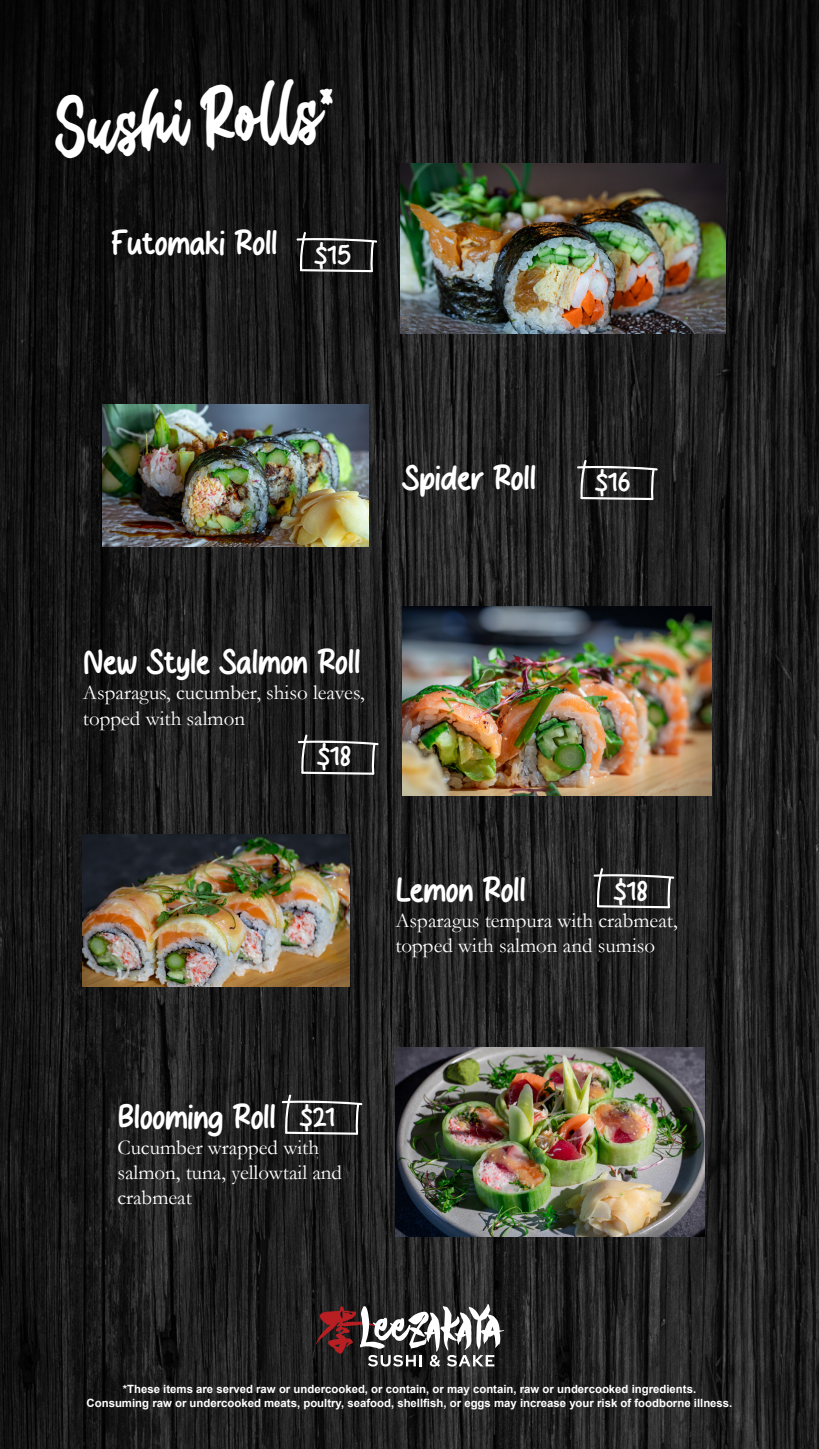
<style>
.page{position:relative;width:819px;height:1449px;background:#fff}
.page>*{position:absolute;margin:0;border:0;box-sizing:border-box;transform-origin:0 0}
.t1{font:35px "Chocolate Donuts";letter-spacing:-.025em;color:#fff}
.t2{font:35px "Present";color:#fff}
.t3{font:28px "Chocolate Donuts";letter-spacing:-.03em;color:#fff}
.t4{font:21px/25.2px "Garamond";color:#fff}
.t5{font:700 11.38px/13.7px "Arial";color:#fff;text-align:center}
</style>
<div class="page">
<img style="left:0;top:0;width:819px;height:1449px">
<svg style="left:316px;top:1304px;width:188px;height:63px"></svg>
<img style="left:401px;top:164px;width:325px;height:170px">
<svg style="left:296px;top:231px;width:81px;height:41px;background:#363636"></svg>
<svg style="left:577px;top:459px;width:81px;height:41px;background:#3c3c3c"></svg>
<svg style="left:298px;top:734px;width:81px;height:41px;background:#3c3c3c"></svg>
<svg style="left:593px;top:868px;width:82px;height:40px;background:#414141"></svg>
<svg style="left:281px;top:1094px;width:82px;height:41px;background:#3d3d3d"></svg>
<img style="left:102px;top:405px;width:267px;height:141px">
<img style="left:402px;top:607px;width:309px;height:189px">
<img style="left:83px;top:835px;width:267px;height:152px">
<img style="left:395px;top:1048px;width:309px;height:189px">
<p class="t2" style="left:58px;top:126px;width:281px;rotate:-4deg">Sushi Rolls*</p>
<p class="t1" style="left:111px;top:226px;width:169px">Futomaki Roll</p>
<p class="t3" style="left:314px;top:242px;width:39px">$15</p>
<p class="t1" style="left:402px;top:461px;width:136px">Spider Roll</p>
<p class="t3" style="left:595px;top:469px;width:38px">$16</p>
<p class="t1" style="left:83px;top:645px;width:279px">New Style Salmon Roll</p>
<p class="t4" style="left:83px;top:680px;width:283px">Asparagus, cucumber, shiso leaves, topped with salmon</p>
<p class="t3" style="left:316px;top:743px;width:37px">$18</p>
<p class="t1" style="left:395px;top:873px;width:132px">Lemon Roll</p>
<p class="t4" style="left:395px;top:908px;width:284px">Asparagus tempura with crabmeat, topped with salmon and sumiso</p>
<p class="t3" style="left:613px;top:877px;width:37px">$18</p>
<p class="t1" style="left:117px;top:1100px;width:160px">Blooming Roll</p>
<p class="t4" style="left:117px;top:1134px;width:226px">Cucumber wrapped with salmon, tuna, yellowtail and crabmeat</p>
<p class="t3" style="left:299px;top:1104px;width:38px">$21</p>
<p class="t5" style="left:87px;top:1383px;width:647px">*These items are served raw or undercooked, or contain, or may contain, raw or undercooked ingredients.<br>Consuming raw or undercooked meats, poultry, seafood, shellfish, or eggs may increase your risk of foodborne illness.</p>
</div>
